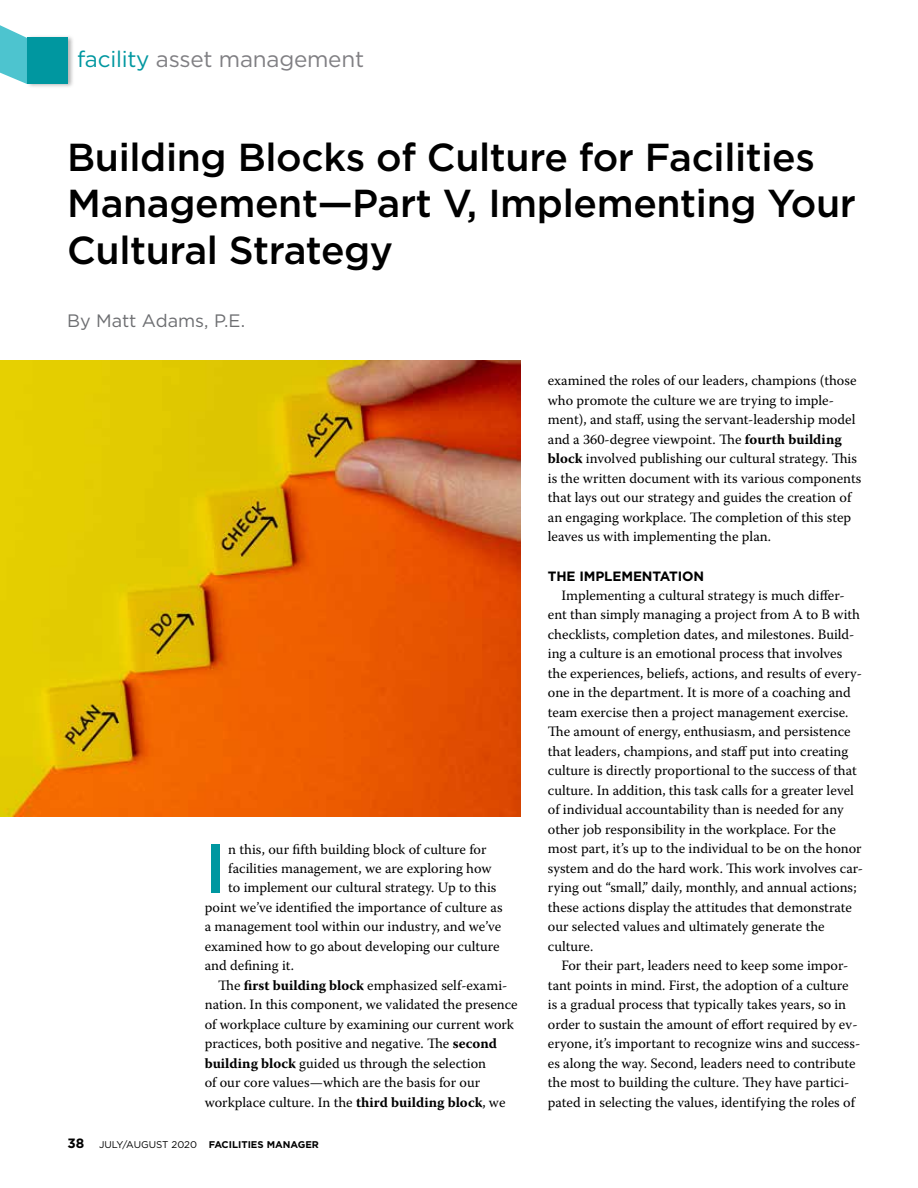
<style>
.page{position:relative;width:918px;height:1188px;background:#fff}
.page>*{position:absolute;margin:0;border:0;box-sizing:border-box;transform-origin:0 0}
.t1{font:500 69.9px "Gotham";color:#0097a0}
.t2{font:500 39px/46.5px "Gotham";letter-spacing:-.01em;color:#000}
.t3{font:22.5px "Gotham";letter-spacing:-.01em;color:#807f83}
.t4{font:18px "Gotham";color:#6d6e71}
.t5{font:14.25px/19.5px "Warnock Pro";color:#000}
.t6{font:700 13.5px "Gotham";letter-spacing:-.01em;color:#000}
.t7{font:700 9.75px "Gotham";color:#000}
.s1{color:#0097a0}
.s2{font-weight:700}
.s3{font-weight:400}
</style>
<div class="page">
<svg style="left:0;top:25px;width:26px;height:59px"></svg>
<div style="left:26px;top:35px;width:49px;height:54px;background:#000;opacity:.3"></div>
<div style="left:27px;top:38px;width:40px;height:46px;background:#0097a0"></div>
<img style="left:0;top:361px;width:521px;height:456px">
<h3 class="t3" style="left:77px;top:44px;width:288px"><span class="s1">facility</span> asset management</h3>
<h2 class="t2" style="left:67px;top:133px;width:790px">Building Blocks of Culture for Facilities<br>Management—Part V, Implementing Your<br>Cultural Strategy</h2>
<p class="t4" style="left:67px;top:309px;width:179px">By Matt Adams, P.E.</p>
<h1 class="t1" style="left:205px;top:822px;width:24px">I</h1>
<p class="t5" style="left:228px;top:839px;width:260px">n this, our fifth building block of culture for</p>
<p class="t5" style="left:228px;top:858px;width:265px">facilities management, we are exploring how</p>
<p class="t5" style="left:228px;top:878px;width:270px">to implement our cultural strategy. Up to this</p>
<p class="t5" style="left:205px;top:897px;width:299px">point we’ve identified the importance of culture as</p>
<p class="t5" style="left:205px;top:917px;width:298px">a management tool within our industry, and we’ve</p>
<p class="t5" style="left:205px;top:936px;width:296px">examined how to go about developing our culture</p>
<p class="t5" style="left:205px;top:956px;width:91px">and defining it.</p>
<p class="t5" style="left:218px;top:975px;width:291px">The <span class="s2">first building block</span> emphasized self-exami-</p>
<p class="t5" style="left:205px;top:995px;width:314px">nation. In this component, we validated the presence</p>
<p class="t5" style="left:205px;top:1014px;width:311px">of workplace culture by examining our current work</p>
<p class="t5" style="left:205px;top:1034px;width:294px">practices, both positive and negative. The <span class="s2">second</span></p>
<p class="t5" style="left:205px;top:1053px;width:283px"><span class="s2">building block</span> guided us through the selection</p>
<p class="t5" style="left:205px;top:1073px;width:277px">of our core values—which are the basis for our</p>
<p class="t5" style="left:205px;top:1092px;width:302px">workplace culture. In the <span class="s2">third building block</span>, we</p>
<p class="t6" style="left:68px;top:1134px;width:18px">38</p>
<p class="t7" style="left:99px;top:1138px;width:222px"><span class="s3">JULY/AUGUST 2020</span> FACILITIES MANAGER</p>
<p class="t5" style="left:548px;top:371px;width:315px">examined the roles of our leaders, champions (those who promote the culture we are trying to imple&shy;ment), and staff, using the servant-leadership model and a 360-degree viewpoint. The <span class="s2">fourth building block</span> involved publishing our cultural strategy. This is the written document with its various components that lays out our strategy and guides the creation of an engaging workplace. The completion of this step leaves us with implementing the plan.</p>
<p class="t6" style="left:548px;top:567px;width:158px">THE IMPLEMENTATION</p>
<p class="t5" style="left:548px;top:585px;width:317px;text-indent:13px">Implementing a cultural strategy is much differ&shy;ent than simply managing a project from A to B with checklists, completion dates, and milestones. Build&shy;ing a culture is an emotional process that involves the experiences, beliefs, actions, and results of every&shy;one in the department. It is more of a coaching and team exercise then a project management exercise.<br>The amount of energy, enthusiasm, and persistence that leaders, champions, and staff put into creating culture is directly proportional to the success of that culture. In addition, this task calls for a greater level of individual accountability than is needed for any other job responsibility in the workplace. For the most part, it’s up to the individual to be on the honor system and do the hard work. This work involves car&shy;rying out “small,” daily, monthly, and annual actions; these actions display the attitudes that demonstrate our selected values and ultimately generate the culture.</p>
<p class="t5" style="left:548px;top:956px;width:314px;text-indent:13px">For their part, leaders need to keep some impor&shy;tant points in mind. First, the adoption of a culture is a gradual process that typically takes years, so in order to sustain the amount of effort required by ev&shy;eryone, it’s important to recognize wins and success&shy;es along the way. Second, leaders need to contribute the most to building the culture. They have partici&shy;pated in selecting the values, identifying the roles of</p>
</div>
